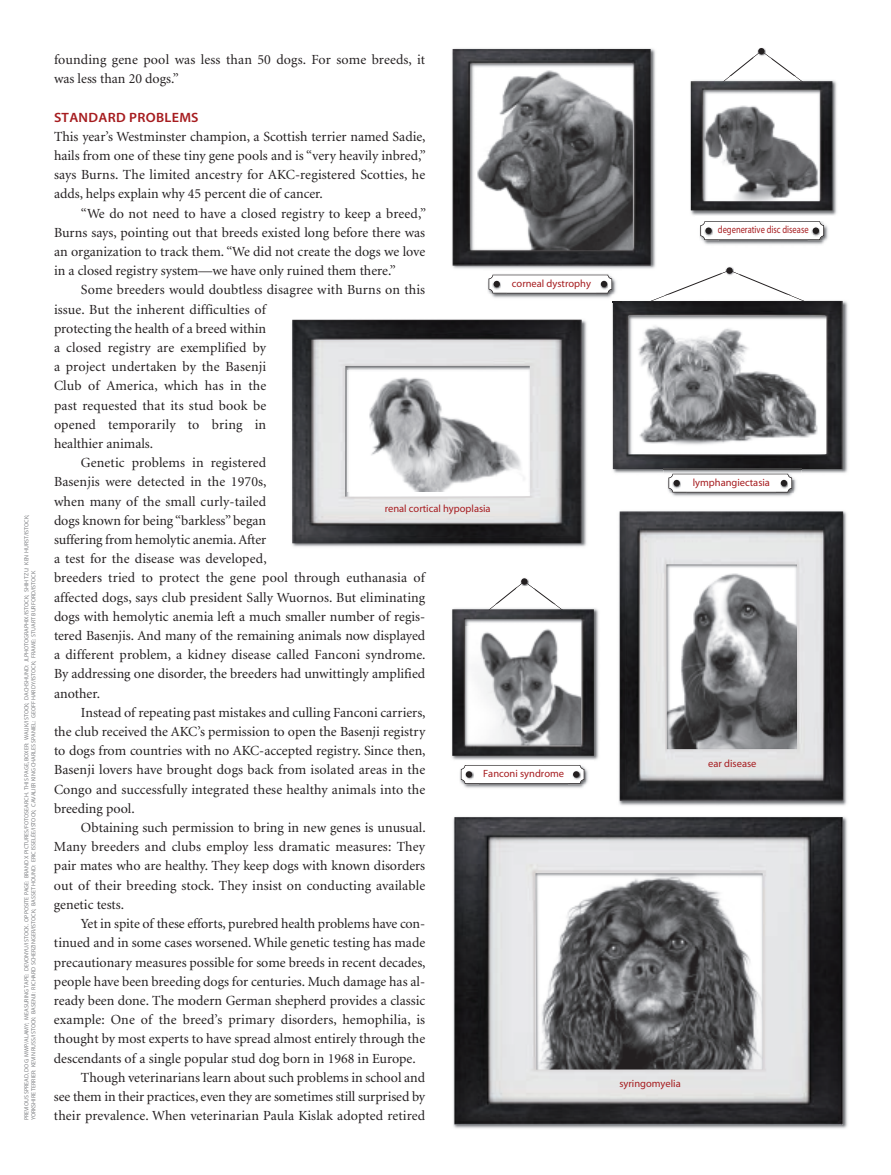
<style>
.page{position:relative;width:891px;height:1175px;background:#fff}
.page>*{position:absolute;margin:0;border:0;box-sizing:border-box;transform-origin:0 0}
.t1{font:13.95px/19.2px "Minion";color:#231f20;text-align:justify}
.t2{font:13.5px "Myriad MM565 SB600 NO";letter-spacing:.02em;color:#a61c1f;scale:1.05 1}
.t3{font:10.5px "Myriad MM400 RG600 NO";color:#a61c1f}
.t4{font:10.5px "Myriad MM400 RG600 NO";color:#a61c1f;scale:.81 1}
.t5{font:6px/7.2px "Myriad MM400 RG600 NO";color:#808285}
</style>
<div class="page">
<img style="left:452px;top:48px;width:204px;height:221px">
<img style="left:453px;top:49px;width:198px;height:217px">
<img style="left:619px;top:511px;width:228px;height:295px">
<img style="left:620px;top:511px;width:223px;height:290px">
<div style="left:758px;top:48px;width:7px;height:6px;background:#231f20;border-radius:50%"></div>
<img style="left:690px;top:80px;width:147px;height:136px">
<svg style="left:729px;top:50px;width:79px;height:31px"></svg>
<img style="left:717px;top:76px;width:14px;height:5px">
<img style="left:691px;top:81px;width:142px;height:129px">
<svg style="left:495px;top:587px;width:60px;height:17px"></svg>
<img style="left:516px;top:589px;width:18px;height:2px">
<img style="left:516px;top:581px;width:18px;height:8px">
<div style="left:521px;top:578px;width:7px;height:6px;background:#231f20;border-radius:50%"></div>
<img style="left:452px;top:608px;width:147px;height:152px">
<img style="left:554px;top:604px;width:17px;height:5px">
<img style="left:480px;top:604px;width:17px;height:5px">
<img style="left:452px;top:609px;width:142px;height:147px">
<svg style="left:665px;top:272px;width:126px;height:23px"></svg>
<img style="left:722px;top:275px;width:18px;height:6px">
<img style="left:722px;top:270px;width:18px;height:5px">
<div style="left:726px;top:267px;width:7px;height:7px;background:#231f20;border-radius:50%"></div>
<img style="left:612px;top:300px;width:236px;height:173px">
<img style="left:788px;top:295px;width:31px;height:6px">
<img style="left:636px;top:295px;width:31px;height:6px">
<img style="left:613px;top:301px;width:230px;height:168px">
<img style="left:453px;top:817px;width:395px;height:312px">
<img style="left:454px;top:817px;width:389px;height:307px">
<img style="left:663px;top:468px;width:138px;height:29px">
<div style="left:669px;top:474px;width:123px;height:18px;background:#fff;border-radius:4px"></div>
<div style="left:669px;top:474px;width:123px;height:18px;border:1px solid #231f20;border-radius:4px"></div>
<img style="left:669px;top:490px;width:18px;height:3px">
<svg style="left:669px;top:475px;width:11px;height:17px"></svg>
<img style="left:776px;top:482px;width:18px;height:11px">
<svg style="left:781px;top:475px;width:13px;height:17px"></svg>
<img style="left:459px;top:767px;width:129px;height:21px">
<div style="left:461px;top:765px;width:123px;height:18px;background:#fff;border-radius:4px"></div>
<div style="left:461px;top:765px;width:123px;height:18px;border:1px solid #231f20;border-radius:4px"></div>
<img style="left:461px;top:783px;width:18px;height:1px">
<img style="left:461px;top:766px;width:18px;height:17px">
<svg style="left:461px;top:766px;width:11px;height:11px"></svg>
<img style="left:568px;top:766px;width:16px;height:17px">
<svg style="left:573px;top:771px;width:6px;height:6px"></svg>
<img style="left:700px;top:224px;width:128px;height:21px">
<div style="left:701px;top:222px;width:123px;height:18px;background:#fff;border-radius:4px"></div>
<div style="left:700px;top:221px;width:124px;height:19px;border:1px solid #231f20;border-radius:4px"></div>
<img style="left:701px;top:240px;width:18px;height:1px">
<img style="left:701px;top:223px;width:18px;height:17px">
<div style="left:705px;top:227px;width:7px;height:7px;background:#231f20;border-radius:50%"></div>
<img style="left:808px;top:223px;width:16px;height:17px">
<div style="left:813px;top:227px;width:6px;height:7px;background:#231f20;border-radius:50%"></div>
<img style="left:487px;top:274px;width:135px;height:29px">
<svg style="left:613px;top:301px;width:9px;height:2px"></svg>
<div style="left:489px;top:275px;width:123px;height:18px;background:#fff;border-radius:4px"></div>
<div style="left:489px;top:275px;width:123px;height:18px;border:1px solid #231f20;border-radius:4px"></div>
<img style="left:489px;top:293px;width:18px;height:1px">
<img style="left:489px;top:276px;width:18px;height:17px">
<svg style="left:489px;top:276px;width:11px;height:11px"></svg>
<img style="left:596px;top:276px;width:16px;height:17px">
<svg style="left:601px;top:281px;width:6px;height:6px"></svg>
<img style="left:292px;top:320px;width:295px;height:227px">
<img style="left:292px;top:319px;width:290px;height:224px">
<p class="t5" style="left:23px;top:1120px;width:607px;rotate:-90deg">PREVIOUS SPREAD, DOG: MWP/ALAMY; MEASURING TAPE: DEVONYU/ISTOCK. OPPOSITE PAGE: BRAND X PICTURES/FOTOSEARCH. THIS PAGE, BOXER: WALIK/ISTOCK; DACHSHUND: JLPHOTOGRAPHIX/ISTOCK; SHIH TZU: KEN HURST/ISTOCK;<br>YORKSHIRE TERRIER: KEVIN RUSS/ISTOCK: BASENJI: RICHARD SCHERZINGER/ISTOCK; BASSET HOUND: ERIC ISSELÉE/ISTOCK; CAVALIER KING CHARLES SPANIEL: GEOFF HARDY/ISTOCK; FRAME: STUART BURFORD/ISTOCK</p>
<p class="t1" style="left:54px;top:51px;width:373px">founding gene pool was less than 50 dogs. For some breeds, it was less than 20 dogs.”</p>
<p class="t2" style="left:54px;top:112px;width:139px">STANDARD PROBLEMS</p>
<p class="t1" style="left:54px;top:128px;width:374px">This year’s Westminster champion, a Scottish terrier named Sadie, hails from one of these tiny gene pools and is “very heavily inbred,” says Burns. The limited ancestry for AKC-registered Scotties, he adds, helps explain why 45 percent die of cancer.</p>
<p class="t1" style="left:54px;top:205px;width:374px;text-indent:27px">“We do not need to have a closed registry to keep a breed,” Burns says, pointing out that breeds existed long before there was an organization to track them. “We did not create the dogs we love in a closed registry system—we have only ruined them there.”</p>
<p class="t1" style="left:81px;top:281px;width:346px">Some breeders would doubtless disagree with Burns on this</p>
<p class="t1" style="left:54px;top:301px;width:213px">issue. But the inherent difficulties of</p>
<p class="t1" style="left:54px;top:320px;width:214px">protecting the health of a breed within</p>
<p class="t1" style="left:54px;top:339px;width:214px">a closed registry are exemplified by</p>
<p class="t1" style="left:54px;top:358px;width:214px">a project undertaken by the Basenji</p>
<p class="t1" style="left:54px;top:377px;width:214px">Club of America, which has in the</p>
<p class="t1" style="left:54px;top:396px;width:214px">past requested that its stud book be</p>
<p class="t1" style="left:54px;top:416px;width:214px">opened temporarily to bring in</p>
<p class="t1" style="left:54px;top:435px;width:101px">healthier animals.</p>
<p class="t1" style="left:81px;top:454px;width:187px">Genetic problems in registered</p>
<p class="t1" style="left:54px;top:473px;width:214px">Basenjis were detected in the 1970s,</p>
<p class="t1" style="left:54px;top:492px;width:214px">when many of the small curly-tailed</p>
<p class="t1" style="left:54px;top:512px;width:214px">dogs known for being “barkless” began</p>
<p class="t1" style="left:54px;top:531px;width:214px">suffering from hemolytic anemia. After</p>
<p class="t1" style="left:54px;top:550px;width:214px">a test for the disease was developed,</p>
<p class="t1" style="left:54px;top:569px;width:372px">breeders tried to protect the gene pool through euthanasia of</p>
<p class="t1" style="left:54px;top:588px;width:373px">affected dogs, says club president Sally Wuornos. But eliminating</p>
<p class="t1" style="left:54px;top:608px;width:373px">dogs with hemolytic anemia left a much smaller number of regis-</p>
<p class="t1" style="left:54px;top:627px;width:373px">tered Basenjis. And many of the remaining animals now displayed</p>
<p class="t1" style="left:54px;top:646px;width:373px">a different problem, a kidney disease called Fanconi syndrome.</p>
<p class="t1" style="left:54px;top:665px;width:373px">By addressing one disorder, the breeders had unwittingly amplified</p>
<p class="t1" style="left:54px;top:684px;width:48px">another.</p>
<p class="t1" style="left:81px;top:704px;width:346px">Instead of repeating past mistakes and culling Fanconi carriers,</p>
<p class="t1" style="left:54px;top:723px;width:373px">the club received the AKC’s permission to open the Basenji registry</p>
<p class="t1" style="left:54px;top:742px;width:373px">to dogs from countries with no AKC-accepted registry. Since then,</p>
<p class="t1" style="left:54px;top:761px;width:373px">Basenji lovers have brought dogs back from isolated areas in the</p>
<p class="t1" style="left:54px;top:780px;width:373px">Congo and successfully integrated these healthy animals into the</p>
<p class="t1" style="left:54px;top:800px;width:82px">breeding pool.</p>
<p class="t1" style="left:81px;top:819px;width:346px">Obtaining such permission to bring in new genes is unusual.</p>
<p class="t1" style="left:54px;top:838px;width:373px">Many breeders and clubs employ less dramatic measures: They</p>
<p class="t1" style="left:54px;top:857px;width:373px">pair mates who are healthy. They keep dogs with known disorders</p>
<p class="t1" style="left:54px;top:876px;width:373px">out of their breeding stock. They insist on conducting available</p>
<p class="t1" style="left:54px;top:896px;width:72px">genetic tests.</p>
<p class="t1" style="left:81px;top:915px;width:346px">Yet in spite of these efforts, purebred health problems have con-</p>
<p class="t1" style="left:54px;top:934px;width:373px">tinued and in some cases worsened. While genetic testing has made</p>
<p class="t1" style="left:54px;top:953px;width:373px">precautionary measures possible for some breeds in recent decades,</p>
<p class="t1" style="left:54px;top:972px;width:373px">people have been breeding dogs for centuries. Much damage has al-</p>
<p class="t1" style="left:54px;top:992px;width:373px">ready been done. The modern German shepherd provides a classic</p>
<p class="t1" style="left:54px;top:1011px;width:373px">example: One of the breed’s primary disorders, hemophilia, is</p>
<p class="t1" style="left:54px;top:1030px;width:373px">thought by most experts to have spread almost entirely through the</p>
<p class="t1" style="left:54px;top:1049px;width:363px">descendants of a single popular stud dog born in 1968 in Europe.</p>
<p class="t1" style="left:81px;top:1068px;width:346px">Though veterinarians learn about such problems in school and</p>
<p class="t1" style="left:54px;top:1088px;width:373px">see them in their practices, even they are sometimes still surprised by</p>
<p class="t3" style="left:512px;top:279px;width:81px">corneal dystrophy</p>
<p class="t3" style="left:385px;top:505px;width:108px">renal cortical hypoplasia</p>
<p class="t3" style="left:483px;top:769px;width:82px">Fanconi syndrome</p>
<p class="t1" style="left:54px;top:1107px;width:373px">their prevalence. When veterinarian Paula Kislak adopted retired</p>
<p class="t4" style="left:718px;top:226px;width:113px">degenerative disc disease</p>
<p class="t3" style="left:693px;top:478px;width:79px">lymphangiectasia</p>
<p class="t3" style="left:708px;top:760px;width:50px">ear disease</p>
<p class="t3" style="left:619px;top:1079px;width:63px">syringomyelia</p>
</div>
